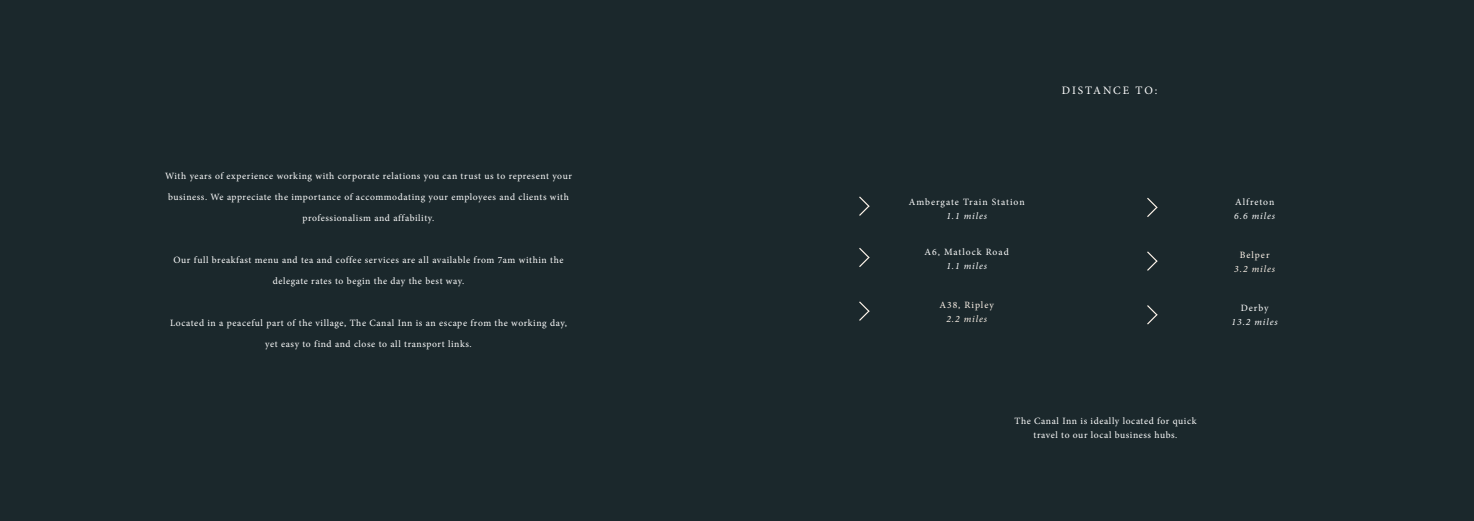
<style>
.page{position:relative;width:1474px;height:521px;background:#fff}
.page>*{position:absolute;margin:0;border:0;box-sizing:border-box;transform-origin:0 0}
.t1{font:11.38px "Minion Pro";letter-spacing:.16em;color:#fff}
.t2{font:9.62px/21px "Minion Pro";letter-spacing:.06em;color:#fff;text-align:center}
.t3{font:italic 9.62px "Minion Pro";letter-spacing:.095em;color:#fff}
.t4{font:9.62px "Minion Pro";letter-spacing:.1em;color:#fff}
.t5{font:9.62px "Minion Pro";letter-spacing:.095em;color:#fff}
.t6{font:9.62px "Minion Pro";letter-spacing:.1em;color:#fff5eb}
.t7{font:italic 9.62px "Minion Pro";letter-spacing:.095em;color:#fff5eb}
</style>
<div class="page">
<div style="left:0;top:0;width:736px;height:521px;background:#1b282c"></div>
<div style="left:737px;top:0;width:736px;height:521px;background:#1b282c"></div>
<svg style="left:859px;top:248px;width:11px;height:19px"></svg>
<svg style="left:859px;top:301px;width:11px;height:20px"></svg>
<svg style="left:1147px;top:197px;width:11px;height:20px"></svg>
<svg style="left:1147px;top:251px;width:11px;height:20px"></svg>
<svg style="left:1147px;top:305px;width:11px;height:20px"></svg>
<svg style="left:859px;top:196px;width:11px;height:20px"></svg>
<p class="t2" style="left:165px;top:166px;width:408px">With years of experience working with corporate relations you can trust us to represent your business. We appreciate the importance of accommodating your employees and clients with professionalism and affability.</p>
<p class="t2" style="left:173px;top:250px;width:391px">Our full breakfast menu and tea and coffee services are all available from 7am within the delegate rates to begin the day the best way.</p>
<p class="t2" style="left:170px;top:313px;width:398px">Located in a peaceful part of the village, The Canal Inn is an escape from the working day, yet easy to find and close to all transport links.</p>
<p class="t1" style="left:1061px;top:83px;width:97px">DISTANCE TO:</p>
<p class="t5" style="left:908px;top:195px;width:117px">Ambergate Train Station</p>
<p class="t3" style="left:946px;top:209px;width:42px">1.1 miles</p>
<p class="t4" style="left:924px;top:245px;width:86px">A6, Matlock Road</p>
<p class="t3" style="left:946px;top:259px;width:42px">1.1 miles</p>
<p class="t6" style="left:939px;top:298px;width:56px">A38, Ripley</p>
<p class="t7" style="left:946px;top:312px;width:42px">2.2 miles</p>
<p class="t4" style="left:1234px;top:195px;width:41px">Alfreton</p>
<p class="t3" style="left:1234px;top:209px;width:42px">6.6 miles</p>
<p class="t6" style="left:1239px;top:248px;width:31px">Belper</p>
<p class="t7" style="left:1234px;top:262px;width:42px">3.2 miles</p>
<p class="t2" style="left:1240px;top:297px;width:29px">Derby</p>
<p class="t3" style="left:1231px;top:315px;width:48px">13.2 miles</p>
<p class="t2" style="left:1014px;top:414px;width:183px;line-height:14px">The Canal Inn is ideally located for quick travel to our local business hubs.</p>
</div>
